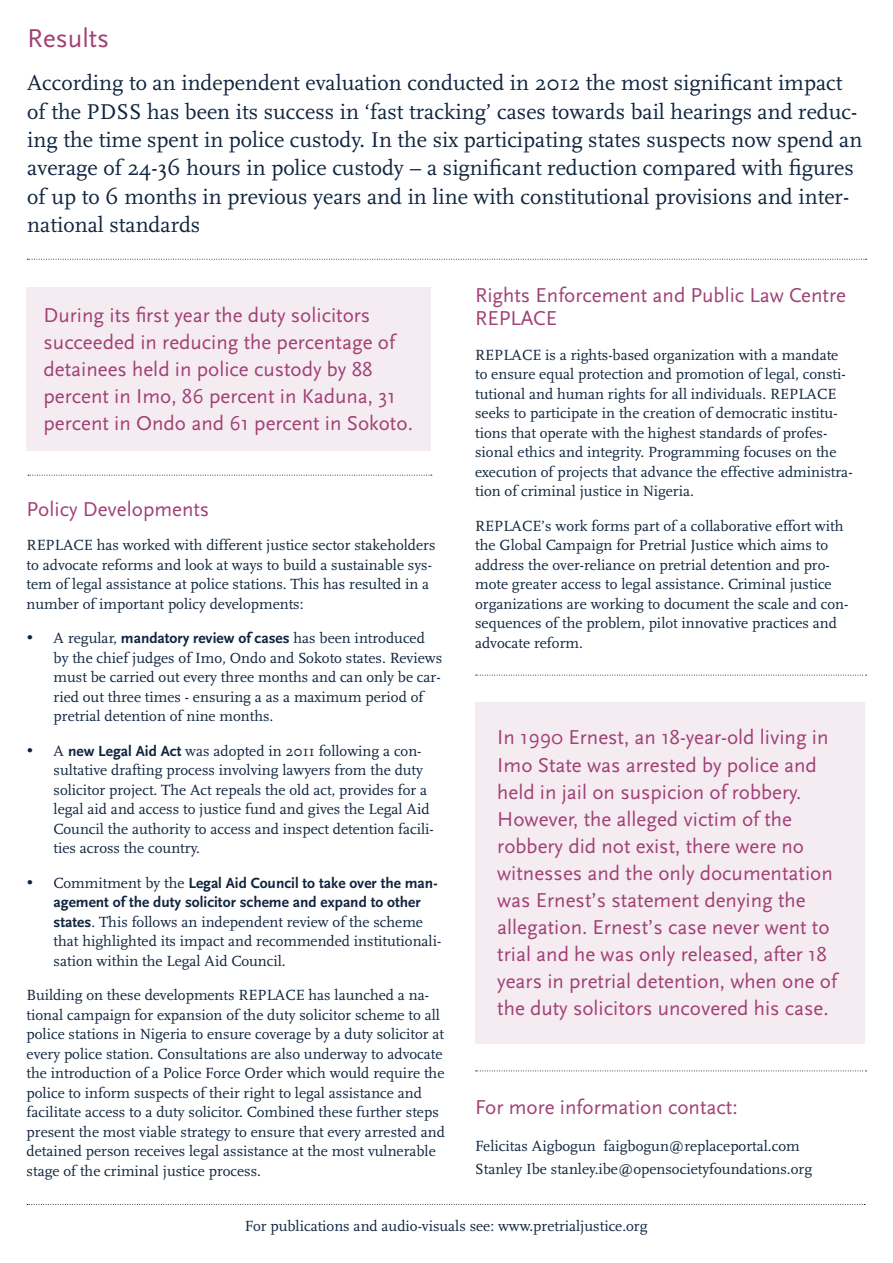
<style>
.page{position:relative;width:893px;height:1263px;background:#fff}
.page>*{position:absolute;margin:0;border:0;box-sizing:border-box;transform-origin:0 0}
.t1{font:27px "Scala Sans";color:#a14176}
.t2{font:22.35px/28.3px "Scala";color:#0f243e}
.t3{font:21px/27px "Scala Sans";color:#a14176}
.t4{font:15.3px/19.5px "Scala";color:#0f243e}
.t5{font:700 15.3px/19.5px "Scala Sans";color:#0f243e}
.s1{font-family:"Scala Sans";font-weight:700}
.s2{font-family:"Scala";font-weight:400}
</style>
<div class="page">
<svg style="left:476px;top:1070px;width:391px;height:1px"></svg>
<svg style="left:476px;top:675px;width:391px;height:1px"></svg>
<svg style="left:28px;top:475px;width:404px;height:1px"></svg>
<svg style="left:27px;top:1204px;width:838px;height:1px"></svg>
<svg style="left:27px;top:259px;width:840px;height:1px"></svg>
<div style="left:27px;top:287px;width:404px;height:163px;background:#f5ecf1"></div>
<div style="left:475px;top:702px;width:390px;height:341px;background:#f5ecf1"></div>
<h1 class="t1" style="left:27px;top:24px;width:83px">Results</h1>
<p class="t2" style="left:27px;top:69px;width:836px">According to an independent evaluation conducted in 2012 the most significant impact of the PDSS has been its success in ‘fast tracking’ cases towards bail hearings and reduc&shy;ing the time spent in police custody. In the six participating states suspects now spend an average of 24-36 hours in police custody – a significant reduction compared with figures of up to 6 months in previous years and in line with constitutional provisions and inter&shy;national standards</p>
<h3 class="t3" style="left:44px;top:302px;width:371px">During its first year the duty solicitors succeeded in reducing the percentage of detainees held in police custody by 88 percent in Imo, 86 percent in Kaduna, 31 percent in Ondo and 61 percent in Sokoto.</h3>
<h3 class="t3" style="left:27px;top:496px;width:184px">Policy Developments</h3>
<p class="t4" style="left:27px;top:536px;width:410px">REPLACE has worked with different justice sector stakeholders to advocate reforms and look at ways to build a sustainable sys&shy;tem of legal assistance at police stations. This has resulted in a number of important policy developments:</p>
<p class="t4" style="left:54px;top:629px;width:390px">A regular, <span class="s1">mandatory review of cases</span> has been introduced by the chief judges of Imo, Ondo and Sokoto states. Reviews must be carried out every three months and can only be car&shy;ried out three times - ensuring a as a maximum period of pretrial detention of nine months.</p>
<p class="t4" style="left:54px;top:741px;width:382px">A <span class="s1">new Legal Aid Act</span> was adopted in 2011 following a con&shy;sultative drafting process involving lawyers from the duty solicitor project. The Act repeals the old act, provides for a legal aid and access to justice fund and gives the Legal Aid Council the authority to access and inspect detention facili&shy;ties across the country.</p>
<p class="t5" style="left:54px;top:873px;width:385px"><span class="s2">Commitment by the</span> Legal Aid Council to take over the man&shy;agement of the duty solicitor scheme and expand to other</p>
<p class="t4" style="left:54px;top:912px;width:389px"><span class="s1">states</span>. This follows an independent review of the scheme that highlighted its impact and recommended institutionali&shy;sation within the Legal Aid Council.</p>
<p class="t4" style="left:27px;top:986px;width:420px">Building on these developments REPLACE has launched a na&shy;tional campaign for expansion of the duty solicitor scheme to all police stations in Nigeria to ensure coverage by a duty solicitor at every police station. Consultations are also underway to advocate the introduction of a Police Force Order which would require the police to inform suspects of their right to legal assistance and facilitate access to a duty solicitor. Combined these further steps present the most viable strategy to ensure that every arrested and detained person receives legal assistance at the most vulnerable stage of the criminal justice process.</p>
<h3 class="t3" style="left:475px;top:284px;width:372px;line-height:23.1px">Rights Enforcement and Public Law Centre<br>REPLACE</h3>
<p class="t4" style="left:475px;top:345px;width:379px">REPLACE is a rights-based organization with a mandate to ensure equal protection and promotion of legal, consti&shy;tutional and human rights for all individuals. REPLACE seeks to participate in the creation of democratic institu&shy;tions that operate with the highest standards of profes&shy;sional ethics and integrity. Programming focuses on the execution of projects that advance the effective administra&shy;tion of criminal justice in Nigeria.</p>
<p class="t4" style="left:475px;top:516px;width:375px">REPLACE’s work forms part of a collaborative effort with the Global Campaign for Pretrial Justice which aims to address the over-reliance on pretrial detention and pro&shy;mote greater access to legal assistance. Criminal justice organizations are working to document the scale and con&shy;sequences of the problem, pilot innovative practices and advocate reform.</p>
<p class="t3" style="left:497px;top:724px;width:341px">In 1990 Ernest, an 18-year-old living in Imo State was arrested by police and held in jail on suspicion of robbery.<br>However, the alleged victim of the robbery did not exist, there were no witnesses and the only documentation was Ernest’s statement denying the allegation. Ernest’s case never went to trial and he was only released, after 18 years in pretrial detention, when one of the duty solicitors uncovered his case.</p>
<h3 class="t3" style="left:475px;top:1094px;width:264px">For more information contact:</h3>
<p class="t4" style="left:475px;top:1135px;width:338px;line-height:22.5px">Felicitas Aigbogun faigbogun@replaceportal.com<br>Stanley Ibe stanley.ibe@opensocietyfoundations.org</p>
<p class="t4" style="left:245px;top:1216px;width:404px">For publications and audio-visuals see: www.pretrialjustice.org</p>
</div>
